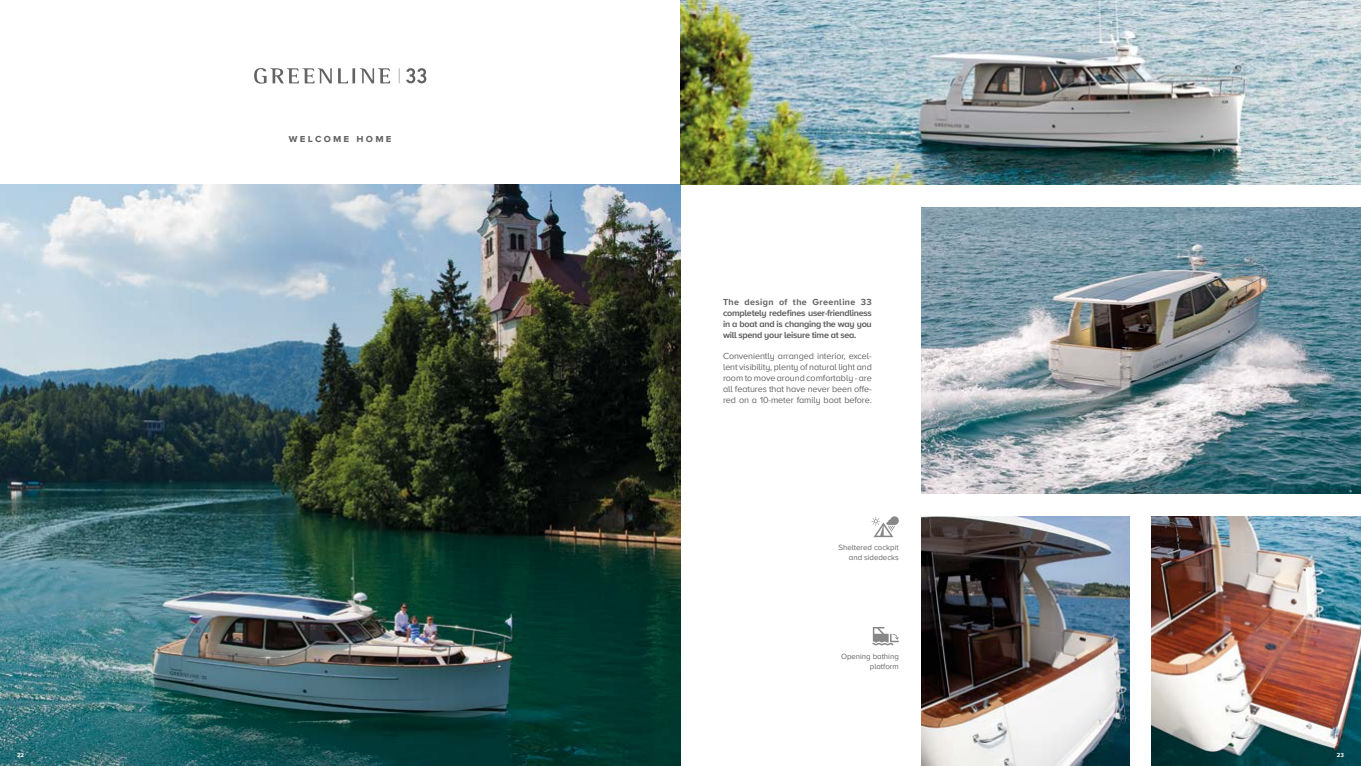
<style>
.page{position:relative;width:1361px;height:766px;background:#fff}
.page>*{position:absolute;margin:0;border:0;box-sizing:border-box;transform-origin:0 0}
.t1{font:700 11px "Proxima Nova A";color:#646363}
.t2{font:9px/10.8px "Proxima Nova A";letter-spacing:-.01em;color:#646363;text-align:justify}
.t3{font:700 9px/10.8px "Proxima Nova A";letter-spacing:-.03em;color:#646363;text-align:justify}
.t4{font:7.8px/10px "Proxima Nova A";color:#646363;text-align:right}
.t5{font:700 6px "Proxima Nova A";color:#fff}
</style>
<div class="page">
<img style="left:0;top:184px;width:680px;height:581px">
<hr style="left:352px;top:68px;width:3px;height:15px;background:#646363">
<svg style="left:338px;top:68px;width:10px;height:15px"></svg>
<svg style="left:254px;top:68px;width:78px;height:16px"></svg>
<svg style="left:360px;top:68px;width:30px;height:15px"></svg>
<svg style="left:399px;top:68px;width:1px;height:15px"></svg>
<svg style="left:406px;top:68px;width:20px;height:15px"></svg>
<img style="left:921px;top:207px;width:440px;height:286px">
<img style="left:1152px;top:516px;width:209px;height:249px">
<img style="left:921px;top:516px;width:208px;height:249px">
<img style="left:680px;top:0;width:681px;height:184px">
<svg style="left:872px;top:627px;width:27px;height:18px"></svg>
<svg style="left:871px;top:516px;width:28px;height:21px"></svg>
<p class="t1" style="left:289px;top:130px;width:104px">welcome home</p>
<p class="t3" style="left:723px;top:296px;width:150px">The design of the Greenline 33 completely redefines user-friendliness in a boat and is changing the way you will spend your leisure time at sea.</p>
<p class="t2" style="left:723px;top:350px;width:150px">Conveniently arranged interior, excel&shy;lent visibility, plenty of natural light and room to move around comfortably - are all features that have never been offe&shy;red on a 10-meter family boat before.</p>
<p class="t4" style="left:838px;top:542px;width:62px">Sheltered cockpit and sidedecks</p>
<p class="t4" style="left:841px;top:650px;width:59px">Opening bathing platform</p>
<p class="t5" style="left:17px;top:749px;width:9px">22</p>
<p class="t5" style="left:1336px;top:749px;width:9px">23</p>
</div>
